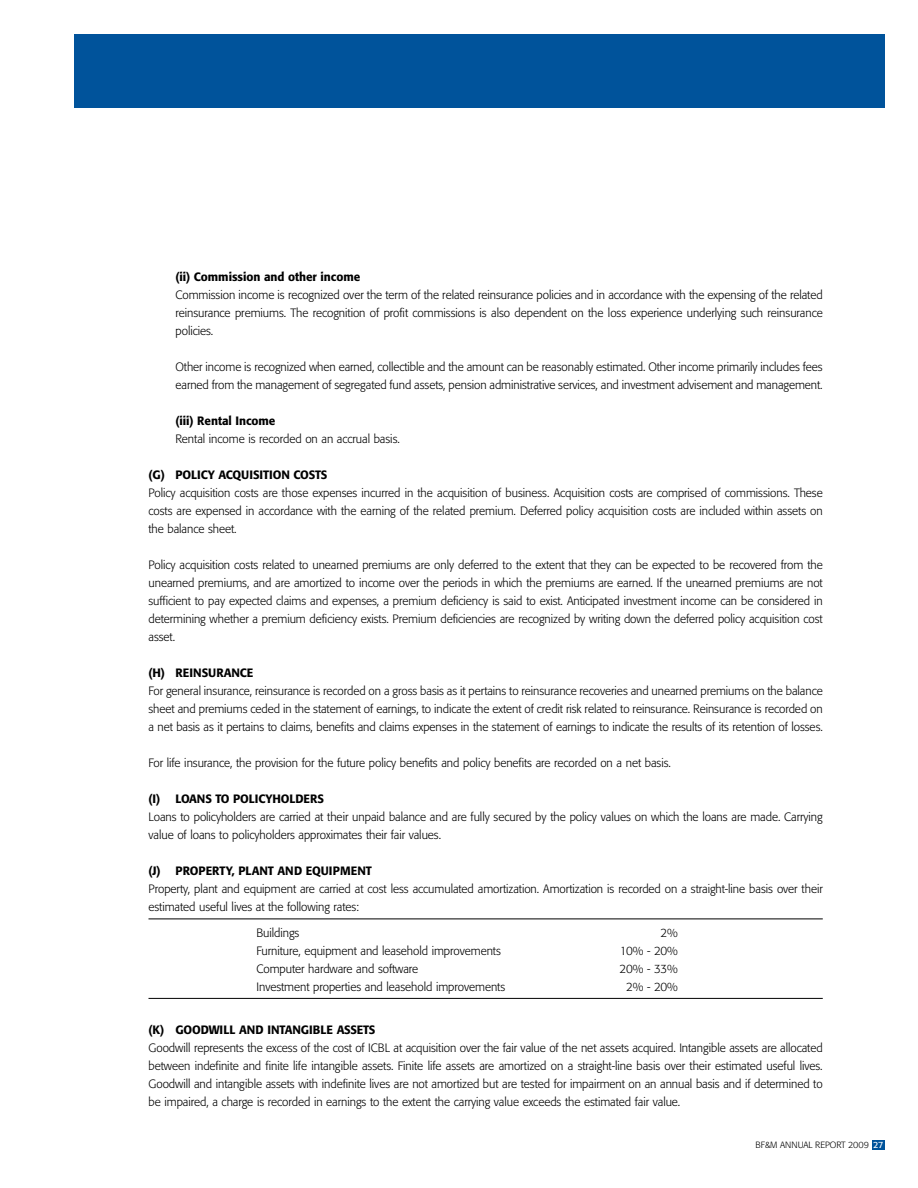
<style>
.page{position:relative;width:918px;height:1188px;background:#fff}
.page>*{position:absolute;margin:0;border:0;box-sizing:border-box;transform-origin:0 0}
.t1{font:300 12px/18px "Formata";letter-spacing:-.005em;color:#000;text-align:justify}
.t2{font:500 12px "Formata";letter-spacing:-.005em;color:#000}
.t3{font:500 12px "Formata";letter-spacing:.015em;color:#000}
.t4{font:300 9px "Formata";letter-spacing:-.005em;color:#000}
.s1{font-weight:400;color:#fff}
</style>
<div class="page">
<div style="left:75px;top:34px;width:810px;height:73px;background:#00539b"></div>
<hr style="left:148px;top:919px;width:675px;height:1px;background:#000">
<hr style="left:148px;top:998px;width:675px;height:1px;background:#000">
<div style="left:872px;top:1140px;width:13px;height:9px;background:#00539b"></div>
<p class="t2" style="left:176px;top:269px;width:186px">(II) COMMISSION AND OTHER INCOME</p>
<p class="t1" style="left:176px;top:286px;width:649px">Commission income is recognized over the term of the related reinsurance policies and in accordance with the expensing of the related reinsurance premiums. The recognition of profit commissions is also dependent on the loss experience underlying such reinsurance policies.</p>
<p class="t1" style="left:176px;top:358px;width:649px">Other income is recognized when earned, collectible and the amount can be reasonably estimated. Other income primarily includes fees earned from the management of segregated fund assets, pension administrative services, and investment advisement and management.</p>
<p class="t2" style="left:176px;top:413px;width:102px">(III) RENTAL INCOME</p>
<p class="t1" style="left:176px;top:430px;width:226px">Rental income is recorded on an accrual basis.</p>
<p class="t2" style="left:148px;top:467px;width:164px">(G) POLICY ACQUISITION COSTS</p>
<p class="t1" style="left:148px;top:484px;width:676px">Policy acquisition costs are those expenses incurred in the acquisition of business. Acquisition costs are comprised of commissions. These costs are expensed in accordance with the earning of the related premium. Deferred policy acquisition costs are included within assets on the balance sheet.</p>
<p class="t1" style="left:148px;top:556px;width:676px">Policy acquisition costs related to unearned premiums are only deferred to the extent that they can be expected to be recovered from the unearned premiums, and are amortized to income over the periods in which the premiums are earned. If the unearned premiums are not sufficient to pay expected claims and expenses, a premium deficiency is said to exist. Anticipated investment income can be considered in determining whether a premium deficiency exists. Premium deficiencies are recognized by writing down the deferred policy acquisition cost asset.</p>
<p class="t3" style="left:148px;top:665px;width:96px">(H) RE INSURANCE</p>
<p class="t1" style="left:149px;top:682px;width:676px">For general insurance, reinsurance is recorded on a gross basis as it pertains to reinsurance recoveries and unearned premiums on the balance sheet and premiums ceded in the statement of earnings, to indicate the extent of credit risk related to reinsurance. Reinsurance is recorded on a net basis as it pertains to claims, benefits and claims expenses in the statement of earnings to indicate the results of its retention of losses.</p>
<p class="t1" style="left:149px;top:754px;width:524px">For life insurance, the provision for the future policy benefits and policy benefits are recorded on a net basis.</p>
<p class="t2" style="left:149px;top:791px;width:176px">(I) LOANST O POLICYHOLDERS</p>
<p class="t1" style="left:149px;top:808px;width:676px">Loans to policyholders are carried at their unpaid balance and are fully secured by the policy values on which the loans are made. Carrying value of loans to policyholders approximates their fair values.</p>
<p class="t2" style="left:149px;top:863px;width:123px">(J) PROPERTY, PLA NTA</p>
<p class="t3" style="left:285px;top:863px;width:86px">ND EQUIPME NT</p>
<p class="t1" style="left:149px;top:880px;width:676px">Property, plant and equipment are carried at cost less accumulated amortization. Amortization is recorded on a straight-line basis over their estimated useful lives at the following rates:</p>
<p class="t1" style="left:257px;top:923px;width:44px">Buildings</p>
<p class="t1" style="left:661px;top:923px;width:19px">2%</p>
<p class="t1" style="left:257px;top:941px;width:246px">Furniture, equipment and leasehold improvements</p>
<p class="t1" style="left:620px;top:941px;width:60px">10% - 20%</p>
<p class="t1" style="left:257px;top:959px;width:163px">Computer hardware and software</p>
<p class="t1" style="left:620px;top:959px;width:60px">20% - 33%</p>
<p class="t1" style="left:257px;top:977px;width:250px">Investment properties and leasehold improvements</p>
<p class="t1" style="left:626px;top:977px;width:53px">2% - 20%</p>
<p class="t2" style="left:149px;top:1022px;width:78px">(K) GOODWILLA</p>
<p class="t3" style="left:247px;top:1022px;width:76px">ND INTA NGIBLEASSETS</p>
<p class="t1" style="left:149px;top:1039px;width:676px">Goodwill represents the excess of the cost of ICBL at acquisition over the fair value of the net assets acquired. Intangible assets are allocated between indefinite and finite life intangible assets. Finite life assets are amortized on a straight-line basis over their estimated useful lives.<br>Goodwill and intangible assets with indefinite lives are not amortized but are tested for impairment on an annual basis and if determined to be impaired, a charge is recorded in earnings to the extent the carrying value exceeds the estimated fair value.</p>
<p class="t4" style="left:756px;top:1139px;width:129px">BF&amp;M ANNUAL REPORT 2009 <span class="s1">27</span></p>
</div>
